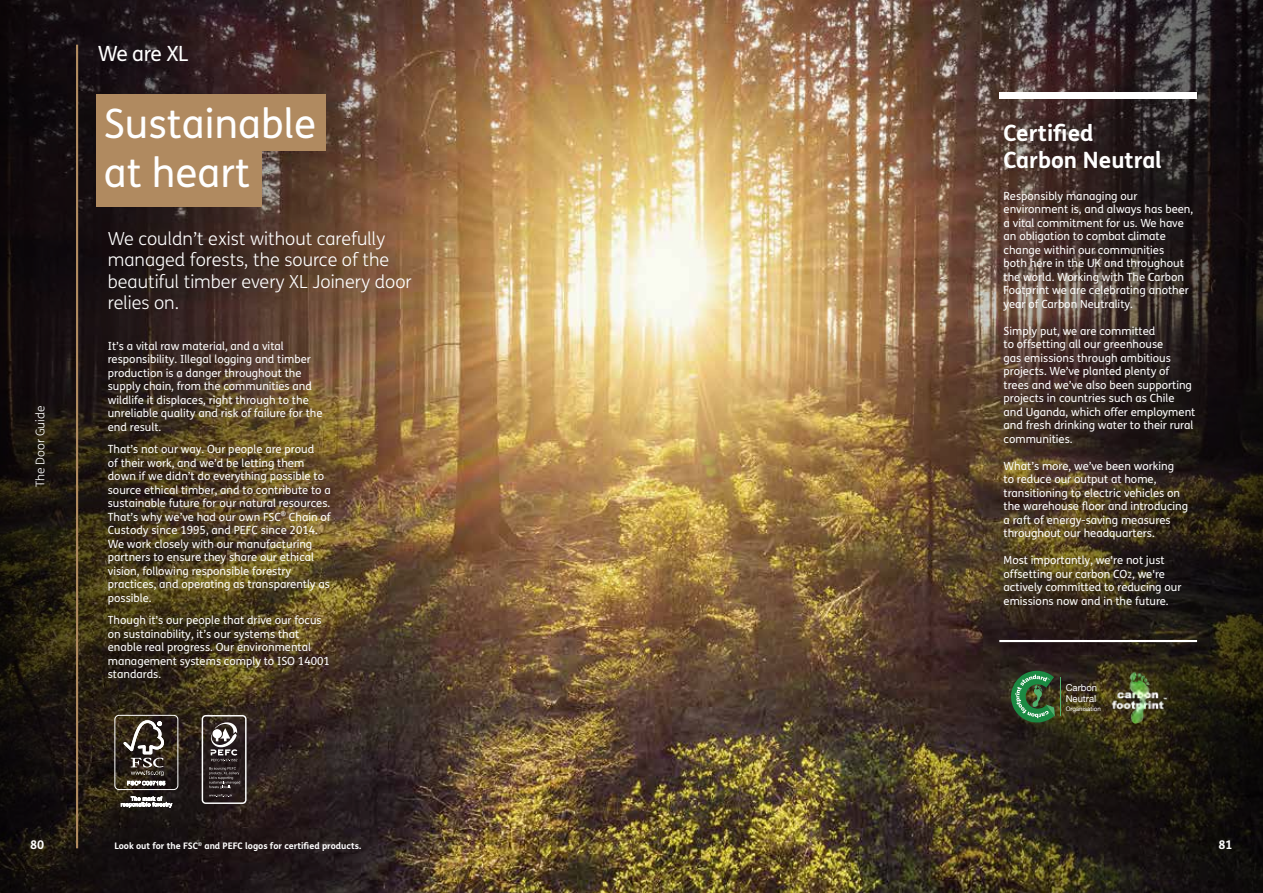
<style>
.page{position:relative;width:1263px;height:893px;background:#fff}
.page>*{position:absolute;margin:0;border:0;box-sizing:border-box;transform-origin:0 0}
.t1{font:40.5px/49.5px "FS Me";color:#fff}
.t2{font:700 22.5px/26.5px "FS Me";color:#fff}
.t3{font:21px "FS Me";letter-spacing:-.03em;color:#fff}
.t4{font:300 18px/21.6px "FS Me";color:#fff}
.t5{font:300 12px "FS Me";color:#fff}
.t6{font:700 12px "FS Me";color:#fff}
.t7{font:11.25px/13.5px "FS Me";color:#fff}
.t8{font:9.45px/11.4px "Helvetica Neue";color:#fff}
.t9{font:700 9px "FS Me";color:#fff}
.t10{font:6.3px "Helvetica Neue";color:#fff}
.s1{font-size:8.25px}
</style>
<div class="page">
<img style="left:481px;top:0;width:396px;height:893px">
<img style="left:877px;top:0;width:386px;height:893px">
<div style="left:999px;top:93px;width:198px;height:6px;background:#fff"></div>
<svg style="left:1011px;top:671px;width:44px;height:51px"></svg>
<hr style="left:1060px;top:677px;width:1px;height:39px;background:#4fb26d">
<img style="left:1109px;top:671px;width:59px;height:53px">
<hr style="left:999px;top:640px;width:198px;height:2px;background:#fff">
<img style="left:0;top:0;width:481px;height:893px">
<div style="left:96px;top:95px;width:229px;height:56px;background:#b08a60"></div>
<div style="left:96px;top:151px;width:166px;height:56px;background:#b08a60"></div>
<div style="left:115px;top:715px;width:63px;height:75px;border:1px solid #fff;border-radius:4px"></div>
<svg style="left:123px;top:720px;width:42px;height:65px"></svg>
<svg style="left:121px;top:796px;width:51px;height:12px"></svg>
<div style="left:202px;top:715px;width:45px;height:89px;border:1px solid #fff;border-radius:3px"></div>
<svg style="left:210px;top:722px;width:28px;height:39px"></svg>
<svg style="left:209px;top:767px;width:31px;height:30px"></svg>
<hr style="left:76px;top:45px;width:2px;height:803px;background:#b08a60">
<p class="t5" style="left:32px;top:487px;width:83px;rotate:-90deg">The Door Guide</p>
<h3 class="t3" style="left:98px;top:39px;width:92px">We are XL</h3>
<h1 class="t1" style="left:104px;top:98px;width:214px">Sustainable at heart</h1>
<h3 class="t4" style="left:108px;top:227px;width:306px">We couldn’t exist without carefully managed forests, the source of the beautiful timber every XL Joinery door relies on.</h3>
<p class="t7" style="left:108px;top:339px;width:216px">It’s a vital raw material, and a vital responsibility. Illegal logging and timber production is a danger throughout the supply chain, from the communities and wildlife it displaces, right through to the unreliable quality and risk of failure for the end result.</p>
<p class="t7" style="left:108px;top:442px;width:224px">That’s not our way. Our people are proud<br>of their work, and we’d be letting them down if we didn’t do everything possible to source ethical timber, and to contribute to a sustainable future for our natural resources.<br>That’s why we’ve had our own FSC<sup>®</sup> Chain of Custody since 1995, and PEFC since 2014.<br>We work closely with our manufacturing partners to ensure they share our ethical vision, following responsible forestry practices, and operating as transparently as possible.</p>
<p class="t7" style="left:108px;top:613px;width:224px">Though it’s our people that drive our focus on sustainability, it’s our systems that enable real progress. Our environmental management systems comply to ISO 14001 standards.</p>
<p class="t6" style="left:30px;top:835px;width:15px">80</p>
<p class="t9" style="left:114px;top:839px;width:248px">Look out for the FSC<sup>®</sup> and PEFC logos for certified products.</p>
<h2 class="t2" style="left:1003px;top:119px;width:160px">Certified<br>Carbon Neutral</h2>
<p class="t7" style="left:1003px;top:189px;width:191px">Responsibly managing our environment is, and always has been, a vital commitment for us. We have an obligation to combat climate change within our communities<br>both here in the UK and throughout the world. Working with The Carbon<br>Footprint we are celebrating another year of Carbon Neutrality.</p>
<p class="t7" style="left:1003px;top:324px;width:193px">Simply put, we are committed<br>to offsetting all our greenhouse<br>gas emissions through ambitious projects. We’ve planted plenty of trees and we’ve also been supporting projects in countries such as Chile and Uganda, which offer employment and fresh drinking water to their rural communities.</p>
<p class="t7" style="left:1003px;top:459px;width:186px">What’s more, we’ve been working<br>to reduce our output at home, transitioning to electric vehicles on the warehouse floor and introducing a raft of energy-saving measures throughout our headquarters.</p>
<p class="t7" style="left:1003px;top:553px;width:179px">Most importantly, we're not just offsetting our carbon CO<span class="s1">2</span>, we're actively committed to reducing our emissions now and in the future.</p>
<p class="t8" style="left:1066px;top:682px;width:33px">Carbon<br>Neutral</p>
<p class="t10" style="left:1066px;top:704px;width:37px">Organisation</p>
<p class="t6" style="left:1218px;top:835px;width:15px">81</p>
</div>
